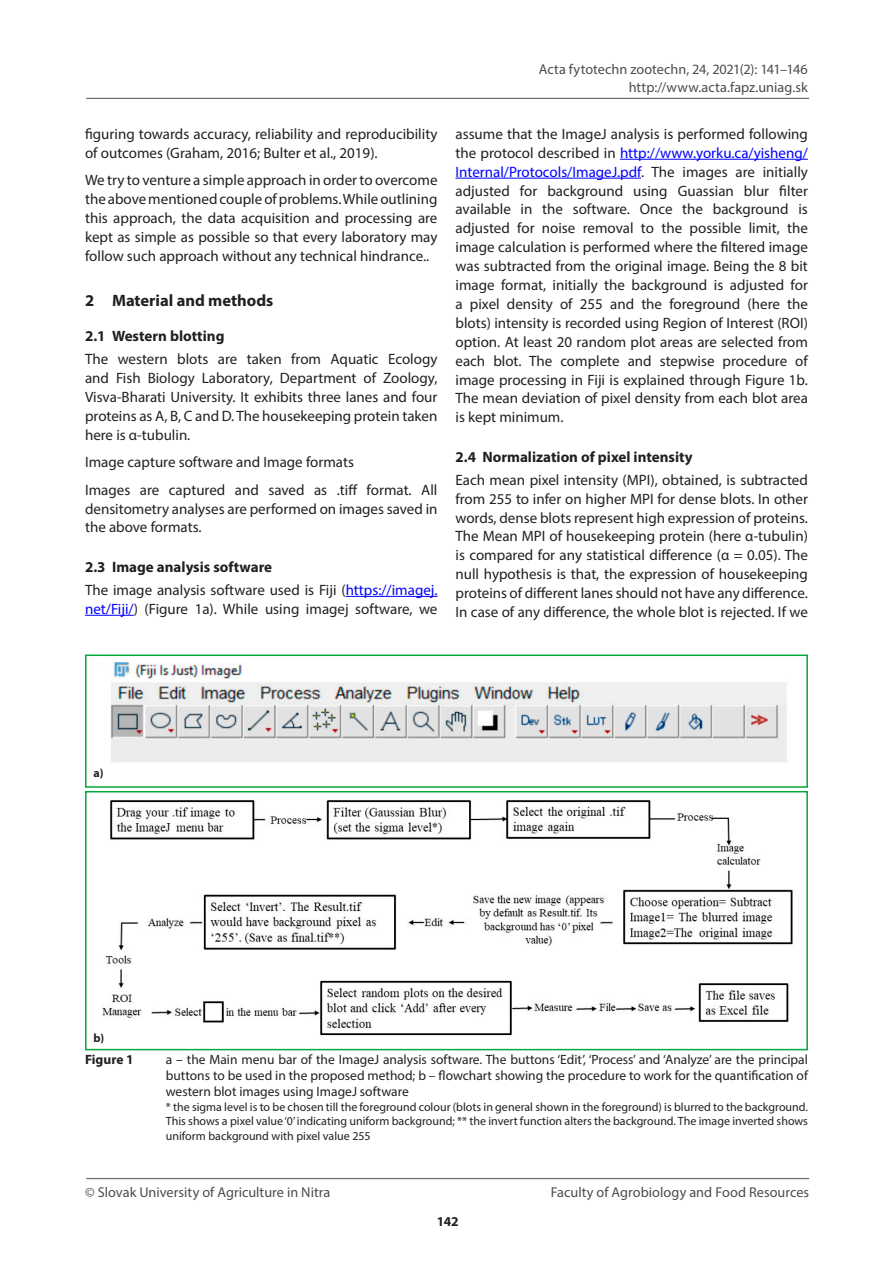
<style>
.page{position:relative;width:893px;height:1263px;background:#fff}
.page>*{position:absolute;margin:0;border:0;box-sizing:border-box;transform-origin:0 0}
.t1{font:700 16.5px "Myriad Pro";color:#231f20}
.t2{font:15px/18.9px "Myriad Pro";color:#231f20}
.t3{font:700 15px "Myriad Pro";color:#231f20}
.t4{font:14.25px/17.1px "Myriad Pro";color:#4b4c4d;text-align:right}
.t5{font:13.5px/16.2px "Myriad Pro";color:#231f20;text-align:justify}
.t6{font:700 13.5px "Myriad Pro";letter-spacing:-.005em;color:#231f20}
.t7{font:12px/14.4px "Myriad Pro";color:#231f20;text-align:justify}
.t8{font:700 12px "Myriad Pro";color:#231f20}
.s1{font-weight:700}
.s2{color:#00f}
</style>
<div class="page">
<hr style="left:86px;top:98px;width:723px;height:1px;background:#6c6d70">
<hr style="left:86px;top:1178px;width:723px;height:1px;background:#6c6d70">
<hr style="left:346px;top:596px;width:91px;height:1px;background:#00f">
<hr style="left:85px;top:615px;width:49px;height:1px;background:#00f">
<hr style="left:620px;top:159px;width:188px;height:1px;background:#00f">
<hr style="left:455px;top:178px;width:186px;height:1px;background:#00f">
<img style="left:111px;top:662px;width:676px;height:101px">
<div style="left:85px;top:654px;width:723px;height:134px;border:2px solid #00a93a"></div>
<img style="left:103px;top:800px;width:690px;height:236px">
<div style="left:85px;top:791px;width:723px;height:259px;border:2px solid #00a93a"></div>
<div style="left:94px;top:1033px;width:181px;height:13px;background:#fff"></div>
<p class="t2" style="left:85px;top:124px;width:354px">figuring towards accuracy, reliability and reproducibility of outcomes (Graham, 2016; Bulter et al., 2019).</p>
<p class="t2" style="left:85px;top:170px;width:354px;text-align:justify">We try to venture a simple approach in order to overcome the above mentioned couple of problems. While outlining this approach, the data acquisition and processing are kept as simple as possible so that every laboratory may follow such approach without any technical hindrance..</p>
<p class="t1" style="left:85px;top:290px;width:190px">2 Material and methods</p>
<p class="t3" style="left:85px;top:326px;width:141px">2.1 Western blotting</p>
<p class="t2" style="left:85px;top:349px;width:354px;text-align:justify">The western blots are taken from Aquatic Ecology and Fish Biology Laboratory, Department of Zoology, Visva-Bharati University. It exhibits three lanes and four proteins as A, B, C and D. The housekeeping protein taken here is α-tubulin.</p>
<p class="t2" style="left:85px;top:448px;width:354px;line-height:27.5px">Image capture software and Image formats<br>Images are captured and saved as .tiff format. All</p>
<p class="t2" style="left:85px;top:499px;width:354px">densitometry analyses are performed on images saved in the above formats.</p>
<p class="t2" style="left:85px;top:555px;width:354px;line-height:23.1px"><span class="s1">2.3 Image analysis software<br></span>The image analysis software used is Fiji (<span class="s2">https://imagej.</span></p>
<p class="t2" style="left:85px;top:599px;width:354px"><span class="s2">net/Fiji/</span>) (Figure 1a). While using imagej software, we</p>
<p class="t4" style="left:539px;top:61px;width:271px">Acta fytotechn zootechn, 24, 2021(2): 141–146 http://www.acta.fapz.uniag.sk</p>
<p class="t2" style="left:455px;top:124px;width:354px;text-align:justify">assume that the ImageJ analysis is performed following the protocol described in <span class="s2">http://www.yorku.ca/yisheng/ Internal/Protocols/ImageJ.pdf</span>. The images are initially adjusted for background using Guassian blur filter available in the software. Once the background is adjusted for noise removal to the possible limit, the image calculation is performed where the filtered image was subtracted from the original image. Being the 8 bit image format, initially the background is adjusted for a pixel density of 255 and the foreground (here the blots) intensity is recorded using Region of Interest (ROI) option. At least 20 random plot areas are selected from each blot. The complete and stepwise procedure of image processing in Fiji is explained through Figure 1b.<br>The mean deviation of pixel density from each blot area is kept minimum.</p>
<p class="t3" style="left:455px;top:447px;width:239px">2.4 Normalization of pixel intensity</p>
<p class="t2" style="left:455px;top:470px;width:354px;text-align:justify">Each mean pixel intensity (MPI), obtained, is subtracted from 255 to infer on higher MPI for dense blots. In other words, dense blots represent high expression of proteins.<br>The Mean MPI of housekeeping protein (here α-tubulin) is compared for any statistical difference (α = 0.05). The null hypothesis is that, the expression of housekeeping proteins of different lanes should not have any difference.<br>In case of any difference, the whole blot is rejected. If we</p>
<p class="t8" style="left:94px;top:765px;width:12px">a)</p>
<p class="t8" style="left:94px;top:1030px;width:12px">b)</p>
<p class="t6" style="left:85px;top:1051px;width:50px">Figure 1</p>
<p class="t5" style="left:166px;top:1051px;width:644px">a – the Main menu bar of the ImageJ analysis software. The buttons ‘Edit’, ‘Process’ and ‘Analyze’ are the principal buttons to be used in the proposed method; b – flowchart showing the procedure to work for the quantification of western blot images using ImageJ software</p>
<p class="t7" style="left:166px;top:1099px;width:644px">* the sigma level is to be chosen till the foreground colour (blots in general shown in the foreground) is blurred to the background.<br>This shows a pixel value ‘0’ indicating uniform background; ** the invert function alters the background. The image inverted shows uniform background with pixel value 255</p>
<p class="t4" style="left:85px;top:1183px;width:247px">© Slovak University of Agriculture in Nitra</p>
<p class="t4" style="left:551px;top:1183px;width:260px">Faculty of Agrobiology and Food Resources</p>
<p class="t6" style="left:437px;top:1212px;width:23px">142</p>
</div>
